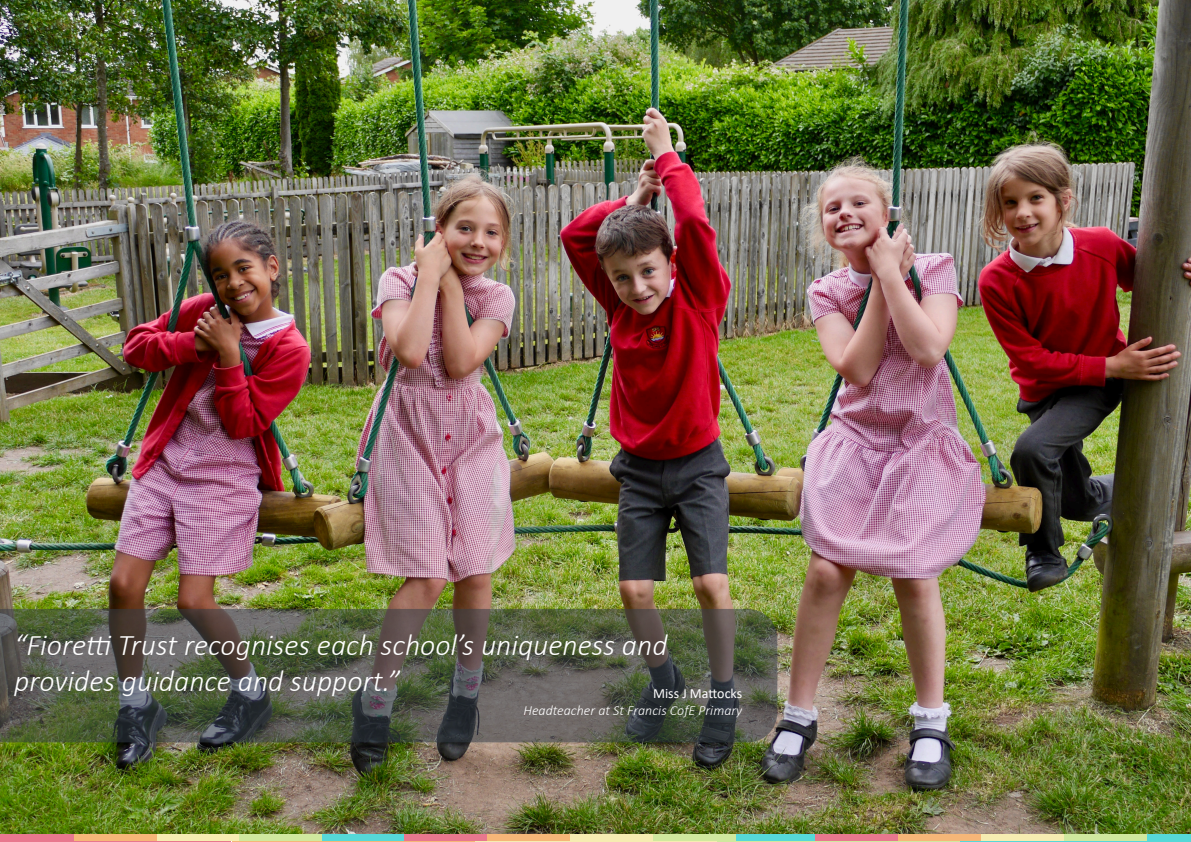
<style>
.page{position:relative;width:1191px;height:842px;background:#fff}
.page>*{position:absolute;margin:0;border:0;box-sizing:border-box;transform-origin:0 0}
.t1{font:italic 300 30px/36px "Calibri";color:#fff}
.t2{font:italic 300 14px "Calibri";color:#fff}
.t3{font:14px "Calibri";color:#fff}
</style>
<div class="page">
<div style="left:0;top:829px;width:231px;height:13px;background:#e8788e"></div>
<div style="left:233px;top:829px;width:242px;height:13px;background:#f6b678"></div>
<div style="left:475px;top:829px;width:242px;height:13px;background:#f6ecb1"></div>
<div style="left:717px;top:829px;width:242px;height:13px;background:#d0e89e"></div>
<div style="left:960px;top:828px;width:231px;height:14px;background:#56d8d8"></div>
<img style="left:0;top:0;width:1191px;height:834px">
<div style="left:74px;top:834px;width:83px;height:7px;background:#f6b678"></div>
<div style="left:157px;top:834px;width:83px;height:7px;background:#f6ecb1"></div>
<div style="left:240px;top:834px;width:83px;height:7px;background:#d0e89e"></div>
<div style="left:323px;top:834px;width:83px;height:7px;background:#56d8d8"></div>
<div style="left:405px;top:834px;width:83px;height:7px;background:#e8788e"></div>
<div style="left:488px;top:834px;width:83px;height:7px;background:#f6b678"></div>
<div style="left:570px;top:834px;width:83px;height:7px;background:#f6ecb1"></div>
<div style="left:653px;top:834px;width:83px;height:7px;background:#d0e89e"></div>
<div style="left:736px;top:834px;width:83px;height:7px;background:#56d8d8"></div>
<div style="left:816px;top:834px;width:83px;height:7px;background:#e8788e"></div>
<div style="left:898px;top:834px;width:84px;height:7px;background:#f6b678"></div>
<div style="left:981px;top:834px;width:83px;height:7px;background:#f6ecb1"></div>
<div style="left:1064px;top:834px;width:83px;height:7px;background:#d0e89e"></div>
<svg style="left:0;top:609px;width:777px;height:133px;background:#525648"></svg>
<p class="t1" style="left:14px;top:627px;width:655px">“Fioretti Trust recognises each school’s uniqueness and provides guidance and support.”</p>
<p class="t3" style="left:653px;top:684px;width:91px">Miss J Mattocks</p>
<p class="t2" style="left:523px;top:701px;width:220px">Headteacher at St Francis CofE Primary</p>
</div>
